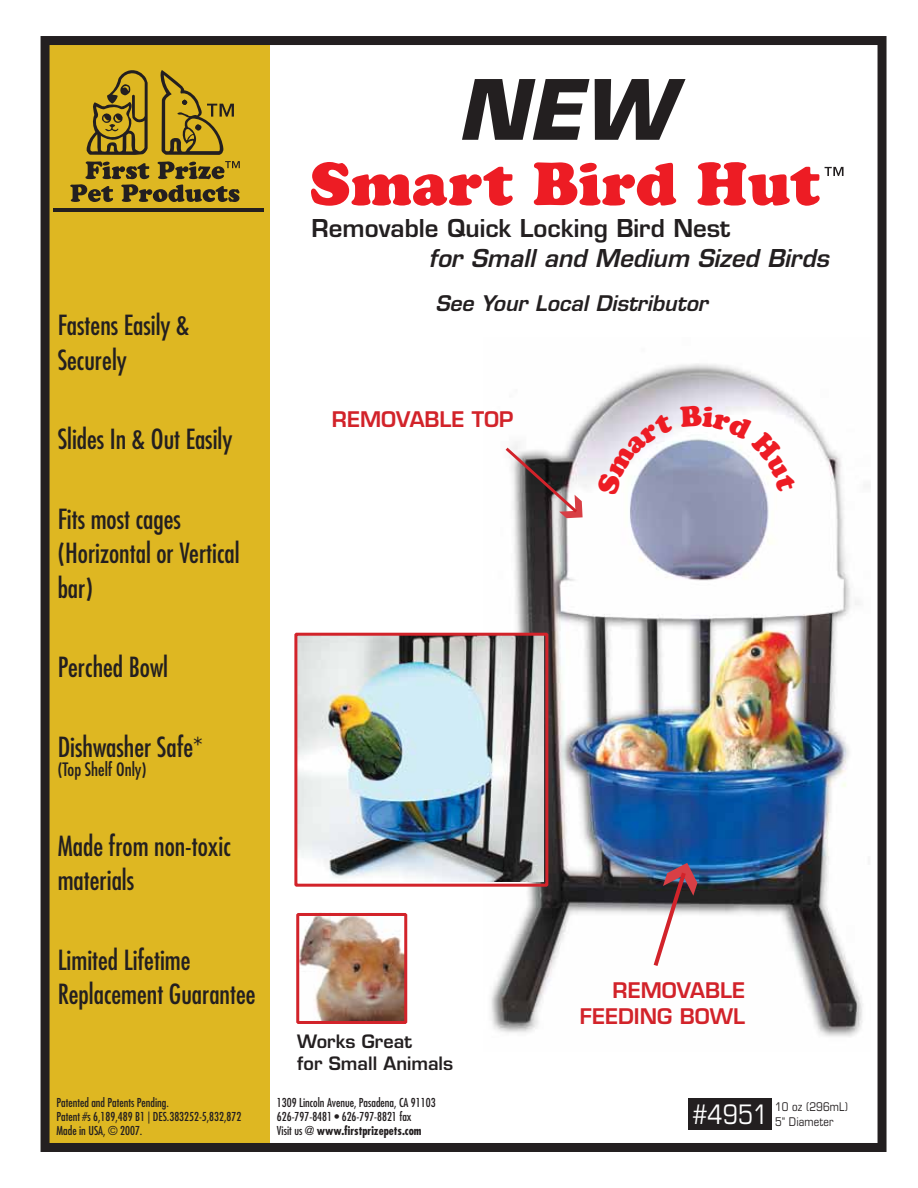
<style>
.page{position:relative;width:918px;height:1188px;background:#fff}
.page>*{position:absolute;margin:0;border:0;box-sizing:border-box;transform-origin:0 0}
.t1{font:italic 700 81px "Eurostile";color:#231f20}
.t2{font:900 60px "Cooper";letter-spacing:.01em;color:#ed1c24}
.t3{font:condensed 27px/34.5px "Futura";color:#231f20}
.t4{font:condensed 27px "Eurostile";color:#fff}
.t5{font:600 24px "Eurostile";color:#231f20}
.t6{font:italic 600 24px "Eurostile";color:#231f20}
.t7{font:600 21px/25.2px "Eurostile";color:#d2232a;text-align:right}
.t8{font:italic 600 21px "Eurostile";color:#231f20}
.t9{font:600 18px/21.6px "Eurostile";color:#231f20}
.t10{font:condensed 18px "Futura";color:#231f20}
.t11{font:condensed 12px/14.4px "Futura";color:#231f20}
.t12{font:condensed 12px "Eurostile";letter-spacing:.01em;color:#231f20}
.s1{font-weight:700}
</style>
<div class="page">
<img style="left:483px;top:363px;width:380px;height:674px">
<div style="left:45px;top:41px;width:225px;height:1106px;background:#deb722"></div>
<div style="left:689px;top:1098px;width:83px;height:32px;background:#231f20"></div>
<svg style="left:87px;top:70px;width:61px;height:85px"></svg>
<svg style="left:70px;top:161px;width:170px;height:41px"></svg>
<svg style="left:160px;top:70px;width:74px;height:85px"></svg>
<hr style="left:53px;top:209px;width:211px;height:3px;background:#231f20">
<svg style="left:825px;top:167px;width:19px;height:9px"></svg>
<div style="left:41px;top:36px;width:846px;height:1116px;border:9px solid #231f20"></div>
<svg style="left:503px;top:445px;width:80px;height:73px"></svg>
<svg style="left:651px;top:863px;width:46px;height:107px"></svg>
<img style="left:298px;top:637px;width:245px;height:245px">
<div style="left:294px;top:633px;width:254px;height:254px;border:3px solid #d2232a"></div>
<img style="left:300px;top:917px;width:103px;height:103px">
<div style="left:296px;top:913px;width:111px;height:111px;border:3px solid #d2232a"></div>
<svg style="left:597px;top:413px;width:76px;height:83px"></svg>
<svg style="left:680px;top:406px;width:116px;height:86px"></svg>
<h1 class="t1" style="left:457px;top:60px;width:216px">NEW</h1>
<h2 class="t2" style="left:310px;top:148px;width:512px">Smart Bird Hut</h2>
<h3 class="t3" style="left:58px;top:308px;width:133px">Fastens Easily &amp;<br>Securely</h3>
<h3 class="t3" style="left:58px;top:422px;width:176px">Slides In &amp; Out Easily</h3>
<h3 class="t3" style="left:58px;top:501px;width:184px">Fits most cages (Horizontal or Vertical bar)</h3>
<h3 class="t3" style="left:58px;top:650px;width:112px">Perched Bowl</h3>
<h3 class="t3" style="left:58px;top:729px;width:147px">Dishwasher Safe*</h3>
<h3 class="t10" style="left:58px;top:759px;width:90px">(Top Shelf Only)</h3>
<h3 class="t3" style="left:58px;top:828px;width:175px">Made from non-toxic materials</h3>
<h3 class="t3" style="left:58px;top:942px;width:199px">Limited Lifetime<br>Replacement Guarantee</h3>
<h3 class="t5" style="left:312px;top:213px;width:420px">Removable Quick Locking Bird Nest</h3>
<h3 class="t6" style="left:429px;top:243px;width:402px">for Small and Medium Sized Birds</h3>
<h3 class="t8" style="left:435px;top:290px;width:274px">See Your Local Distributor</h3>
<h3 class="t7" style="left:332px;top:407px;width:183px">REMOVABLE TOP</h3>
<h3 class="t9" style="left:297px;top:1031px;width:157px">Works Great<br>for Small Animals</h3>
<h3 class="t7" style="left:580px;top:978px;width:167px">REMOVABLE<br>FEEDING BOWL</h3>
<p class="t11" style="left:57px;top:1095px;width:186px">Patented and Patents Pending.<br>Patent #s 6,189,489 B1 | DES.383252-5,832,872<br>Made in USA, © 2007.</p>
<p class="t11" style="left:277px;top:1095px;width:160px">1309 Lincoln Avenue, Pasadena, CA 91103<br>626-797-8481 • 626-797-8821 fax<br>Visit us @ <span class="s1">www.firstprizepets.com</span></p>
<h3 class="t4" style="left:692px;top:1098px;width:77px">#4951</h3>
<p class="t12" style="left:775px;top:1100px;width:75px">10 oz (296mL)</p>
<p class="t12" style="left:775px;top:1114px;width:60px">5" Diameter</p>
</div>
